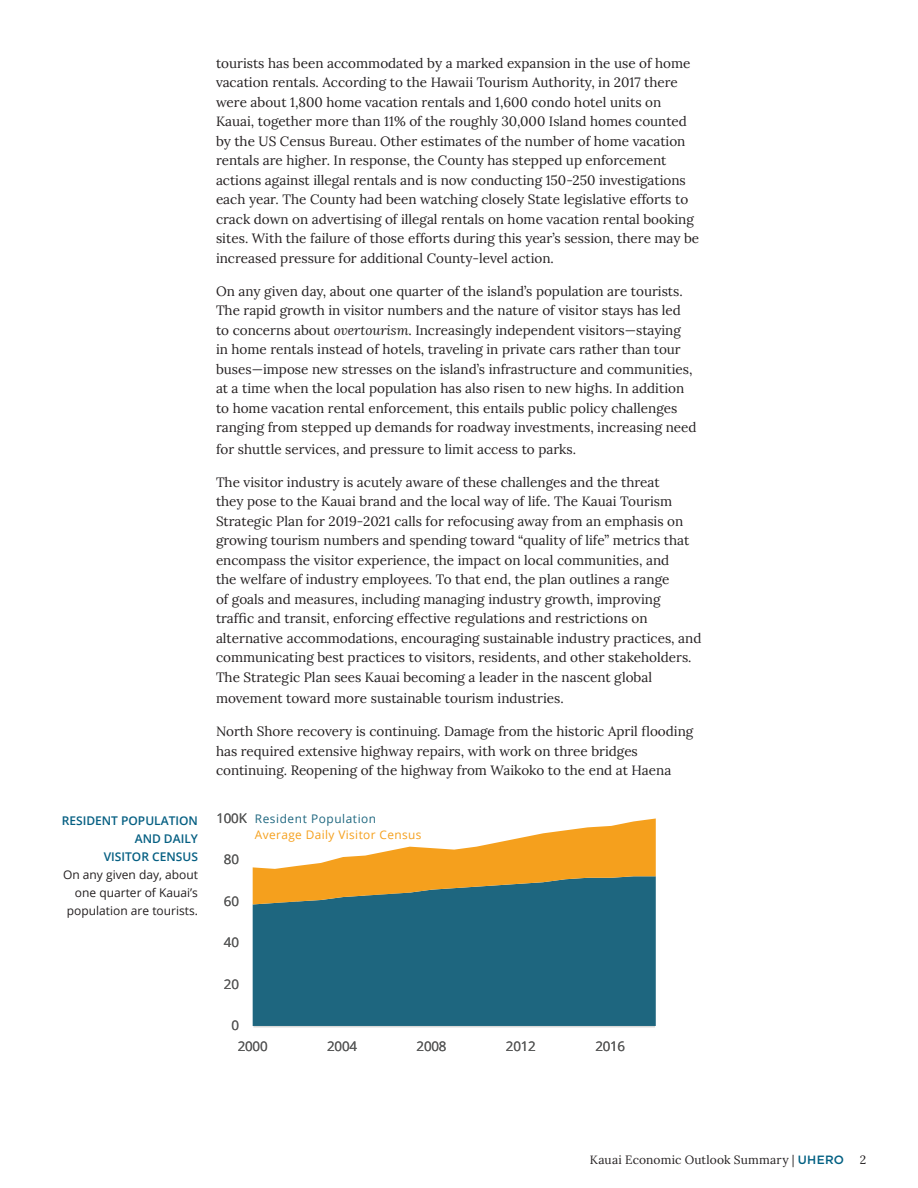
<style>
.page{position:relative;width:918px;height:1188px;background:#fff}
.page>*{position:absolute;margin:0;border:0;box-sizing:border-box;transform-origin:0 0}
.Body_text_p{font:13.5px/19.5px "Lora";color:#231f20}
.t1{font:13.35px "Open Sans";letter-spacing:-.015em;color:#504f4f}
.Figure_Caption{font:12px/18px "Open Sans";color:#231f20;text-align:right}
.Figure_Title{font:600 12px/18px "Open Sans";color:#055f82;text-align:right}
.t2{font:12px "Lora";letter-spacing:.015em;color:#231f20}
.t3{font:11.85px/16.4px "Open Sans";letter-spacing:.035em;color:#f5a01d}
.s1{font-style:italic}
.s2{color:#1e667f}
.s3{font-family:"Gotham";font-weight:500;color:#005f82}
</style>
<div class="page">
<div style="left:253px;top:904px;width:403px;height:122px;background:#1e667f"></div>
<svg style="left:253px;top:819px;width:403px;height:85px"></svg>
<hr style="left:253px;top:1026px;width:402px;height:1px;background:#d9d9d8">
<p class="Figure_Title" style="left:62px;top:811px;width:138px">RESIDENT POPULATION<br>AND DAILY</p>
<p class="Figure_Title" style="left:104px;top:847px;width:96px">VISITOR CENSUS</p>
<p class="Figure_Caption" style="left:63px;top:865px;width:136px">On any given day, about one quarter of Kauai’s population are tourists.</p>
<p class="Body_text_p" style="left:216px;top:52px;width:485px">tourists has been accommodated by a marked expansion in the use of home vacation rentals. According to the Hawaii Tourism Authority, in 2017 there were about 1,800 home vacation rentals and 1,600 condo hotel units on Kauai, together more than 11% of the roughly 30,000 Island homes counted by the US Census Bureau. Other estimates of the number of home vacation rentals are higher. In response, the County has stepped up enforcement actions against illegal rentals and is now conducting 150-250 investigations each year. The County had been watching closely State legislative efforts to crack down on advertising of illegal rentals on home vacation rental booking sites. With the failure of those efforts during this year’s session, there may be increased pressure for additional County-level action.</p>
<p class="Body_text_p" style="left:216px;top:280px;width:482px">On any given day, about one quarter of the island’s population are tourists.<br>The rapid growth in visitor numbers and the nature of visitor stays has led to concerns about <span class="s1">overtourism</span>. Increasingly independent visitors—staying<br>in home rentals instead of hotels, traveling in private cars rather than tour buses—impose new stresses on the island’s infrastructure and communities, at a time when the local population has also risen to new highs. In addition to home vacation rental enforcement, this entails public policy challenges ranging from stepped up demands for roadway investments, increasing need</p>
<p class="Body_text_p" style="left:216px;top:438px;width:362px">for shuttle services, and pressure to limit access to parks.</p>
<p class="Body_text_p" style="left:216px;top:471px;width:487px">The visitor industry is acutely aware of these challenges and the threat<br>they pose to the Kauai brand and the local way of life. The Kauai Tourism Strategic Plan for 2019-2021 calls for refocusing away from an emphasis on growing tourism numbers and spending toward “quality of life” metrics that encompass the visitor experience, the impact on local communities, and<br>the welfare of industry employees. To that end, the plan outlines a range<br>of goals and measures, including managing industry growth, improving traffic and transit, enforcing effective regulations and restrictions on alternative accommodations, encouraging sustainable industry practices, and communicating best practices to visitors, residents, and other stakeholders.<br>The Strategic Plan sees Kauai becoming a leader in the nascent global</p>
<p class="Body_text_p" style="left:216px;top:688px;width:349px">movement toward more sustainable tourism industries.</p>
<p class="Body_text_p" style="left:216px;top:721px;width:479px">North Shore recovery is continuing. Damage from the historic April flooding has required extensive highway repairs, with work on three bridges continuing. Reopening of the highway from Waikoko to the end at Haena</p>
<p class="t1" style="left:216px;top:809px;width:32px">100K</p>
<p class="t3" style="left:255px;top:810px;width:168px"><span class="s2">Resident Population<br></span>Average Daily Visitor Census</p>
<p class="t1" style="left:224px;top:850px;width:17px">80</p>
<p class="t1" style="left:224px;top:892px;width:17px">60</p>
<p class="t1" style="left:224px;top:933px;width:17px">40</p>
<p class="t1" style="left:224px;top:975px;width:17px">20</p>
<p class="t1" style="left:232px;top:1016px;width:9px">0</p>
<p class="t1" style="left:238px;top:1037px;width:31px">2000</p>
<p class="t1" style="left:327px;top:1037px;width:31px">2004</p>
<p class="t1" style="left:417px;top:1037px;width:31px">2008</p>
<p class="t1" style="left:506px;top:1037px;width:31px">2012</p>
<p class="t1" style="left:595px;top:1037px;width:31px">2016</p>
<p class="t2" style="left:590px;top:1151px;width:256px">Kauai Economic Outlook Summary | <span class="s3">UHERO</span></p>
<p class="t2" style="left:860px;top:1151px;width:8px">2</p>
</div>
